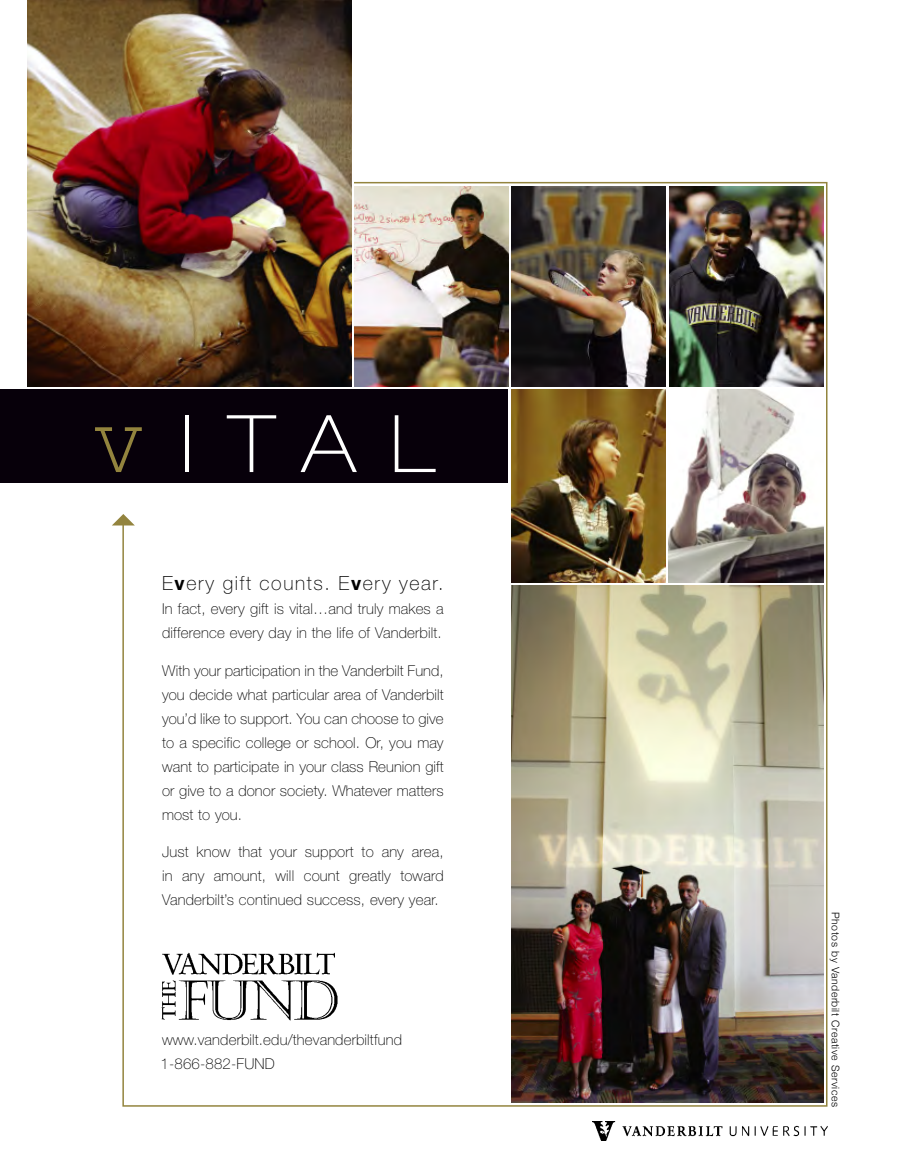
<style>
.page{position:relative;width:905px;height:1175px;background:#fff}
.page>*{position:absolute;margin:0;border:0;box-sizing:border-box;transform-origin:0 0}
.t1{font:100 expanded 79.5px "Helvetica Neue";color:#fff}
.t2{font:100 19.5px "Helvetica Neue";letter-spacing:.085em;color:#000}
.t3{font:100 15px/24px "Helvetica Neue";letter-spacing:.01em;color:#000}
.t4{font:300 10.5px "Helvetica Neue";letter-spacing:.05em;color:#000}
.s1{font-family:"Courier";font-weight:400;font-stretch:normal;color:#93843e}
.s2{font-weight:700}
</style>
<div class="page">
<img style="left:354px;top:186px;width:154px;height:200px">
<img style="left:512px;top:186px;width:153px;height:200px">
<img style="left:511px;top:389px;width:154px;height:193px">
<img style="left:669px;top:186px;width:154px;height:200px">
<img style="left:669px;top:389px;width:154px;height:193px">
<img style="left:511px;top:585px;width:312px;height:517px">
<img style="left:27px;top:0;width:324px;height:386px">
<div style="left:0;top:389px;width:508px;height:94px;background:#07000a"></div>
<svg style="left:112px;top:514px;width:23px;height:11px"></svg>
<img style="left:162px;top:952px;width:176px;height:69px">
<img style="left:592px;top:1121px;width:235px;height:19px">
<h1 class="t1" style="left:94px;top:415px;width:342px"><span class="s1">V</span>ITAL</h1>
<h2 class="t2" style="left:162px;top:576px;width:283px">E<span class="s2">v</span>ery gift counts. E<span class="s2">v</span>ery year.</h2>
<p class="t3" style="left:162px;top:598px;width:283px">In fact, every gift is vital…and truly makes a difference every day in the life of Vanderbilt.</p>
<p class="t3" style="left:162px;top:659px;width:283px;text-align:justify">With your participation in the Vanderbilt Fund, you decide what particular area of Vanderbilt you’d like to support. You can choose to give to a specific college or school. Or, you may want to participate in your class Reunion gift or give to a donor society. Whatever matters most to you.</p>
<p class="t3" style="left:162px;top:841px;width:283px;text-align:justify">Just know that your support to any area, in any amount, will count greatly toward Vanderbilt’s continued success, every year.</p>
<p class="t3" style="left:160px;top:1029px;width:243px;line-height:23.2px">www.vanderbilt.edu/thevanderbiltfund<br>1-866-882-FUND</p>
<p class="t4" style="left:841px;top:912px;width:196px;rotate:90deg">Photos by Vanderbilt Creative Services</p>
</div>
